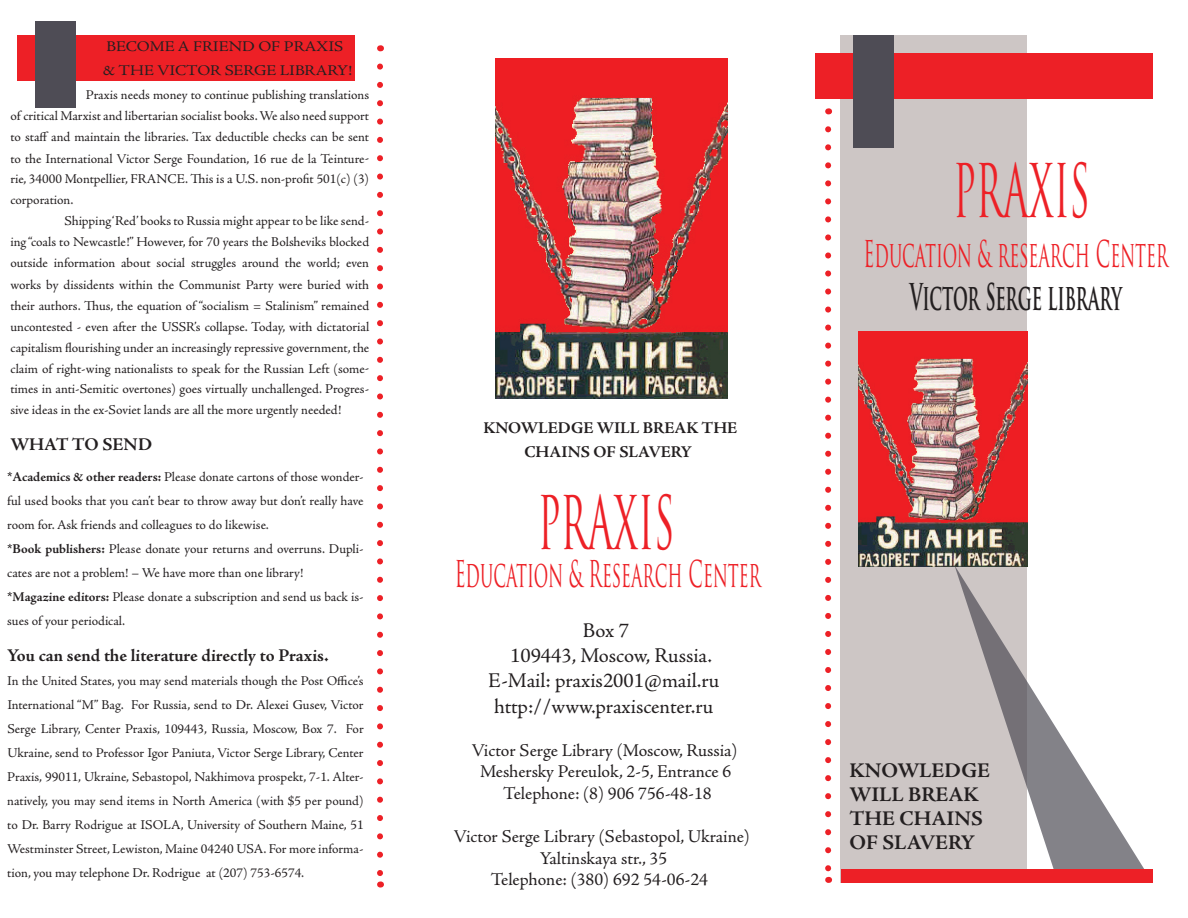
<style>
.page{position:relative;width:1188px;height:918px;background:#fff}
.page>*{position:absolute;margin:0;border:0;box-sizing:border-box;transform-origin:0 0}
.t1{font:72px "Trajan Pro";color:#ed2026;scale:.5 1}
.t2{font:36px "Trajan Pro";color:#ed2026;scale:.5 1}
.t3{font:700 36px "Trajan Pro";letter-spacing:-.01em;color:#231f20;scale:.5 1}
.t4{font:21px "Adobe Jenson Pro";color:#231f20}
.t5{font:700 21px/24px "Adobe Jenson Pro";color:#231f20}
.t6{font:18px/21.6px "Adobe Jenson Pro";letter-spacing:-.005em;color:#231f20;text-align:center}
.t7{font:700 18px "Adobe Jenson Pro";letter-spacing:-.005em;color:#231f20}
.t8{font:700 16.5px/24px "Adobe Jenson Pro";color:#231f20;text-align:center}
.t9{font:14.85px/24px "Adobe Jenson Pro";letter-spacing:-.005em;color:#231f20;scale:1.11 1}
.t10{font:13.5px/21px "Adobe Jenson Pro";letter-spacing:-.005em;color:#231f20;text-align:justify}
.s1{font-weight:700}
</style>
<div class="page">
<div style="left:841px;top:35px;width:186px;height:848px;background:#cdc6c5"></div>
<div style="left:815px;top:53px;width:338px;height:45px;background:#ed2026"></div>
<svg style="left:825px;top:129px;width:6px;height:742px"></svg>
<svg style="left:377px;top:66px;width:6px;height:809px"></svg>
<div style="left:17px;top:35px;width:338px;height:46px;background:#ed2026"></div>
<svg style="left:955px;top:565px;width:189px;height:304px"></svg>
<img style="left:495px;top:58px;width:233px;height:341px">
<img style="left:859px;top:331px;width:168px;height:236px">
<div style="left:854px;top:35px;width:40px;height:113px;background:#4e4c55"></div>
<div style="left:35px;top:22px;width:41px;height:86px;background:#4e4c55"></div>
<div style="left:842px;top:869px;width:311px;height:14px;background:#ed2026"></div>
<p class="t9" style="left:103px;top:35px;width:226px">BECOME A FRIEND OF PRAXIS &amp; THE VICTOR SERGE LIBRARY!</p>
<p class="t10" style="left:10px;top:85px;width:360px;text-indent:76px">Praxis needs money to continue publishing translations of critical Marxist and libertarian socialist books.We also need support to staff and maintain the libraries. Tax deductible checks can be sent to the International Victor Serge Foundation, 16 rue de la Teinture&shy;rie, 34000 Montpellier, FRANCE. This is a U.S. non-profit 501(c) (3) corporation.</p>
<p class="t10" style="left:10px;top:211px;width:360px;text-indent:54px">Shipping‘Red’ books to Russia might appear to be like send&shy;ing “coals to Newcastle!” However, for 70 years the Bolsheviks blocked outside information about social struggles around the world; even works by dissidents within the Communist Party were buried with their authors. Thus, the equation of “socialism = Stalinism” remained uncontested - even after the USSR’s collapse. Today, with dictatorial capitalism flourishing under an increasingly repressive government, the claim of right-wing nationalists to speak for the Russian Left (some&shy;times in anti-Semitic overtones) goes virtually unchallenged. Progres&shy;sive ideas in the ex-Soviet lands are all the more urgently needed!</p>
<h3 class="t7" style="left:10px;top:435px;width:143px">WHAT TO SEND</h3>
<p class="t10" style="left:7px;top:465px;width:358px;line-height:24px;text-align:left"><span class="s1">*Academics &amp; other readers:</span> Please donate cartons of those wonder&shy;ful used books that you can’t bear to throw away but don’t really have room for. Ask friends and colleagues to do likewise.<br><span class="s1">*Book publishers:</span> Please donate your returns and overruns. Dupli&shy;cates are not a problem! – We have more than one library! <span class="s1">*Magazine editors:</span> Please donate a subscription and send us back is&shy;sues of your periodical.</p>
<h3 class="t7" style="left:7px;top:645px;width:323px">You can send the literature directly to Praxis.</h3>
<p class="t10" style="left:7px;top:669px;width:358px;line-height:24px">In the United States, you may send materials though the Post Office’s International “M” Bag. For Russia, send to Dr. Alexei Gusev, Victor Serge Library, Center Praxis, 109443, Russia, Moscow, Box 7. For Ukraine, send to Professor Igor Paniuta, Victor Serge Library, Center Praxis, 99011, Ukraine, Sebastopol, Nakhimova prospekt, 7-1. Alter&shy;natively, you may send items in North America (with $5 per pound) to Dr. Barry Rodrigue at ISOLA, University of Southern Maine, 51<br>Westminster Street, Lewiston, Maine 04240 USA. For more informa&shy;tion, you may telephone Dr. Rodrigue at (207) 753-6574.</p>
<p class="t8" style="left:483px;top:416px;width:256px">KNOWLEDGE WILL BREAK THE<br>CHAINS OF SLAVERY</p>
<h1 class="t1" style="left:538px;top:478px;width:275px">PRAXIS</h1>
<h2 class="t2" style="left:455px;top:551px;width:614px">Education &amp; Research Center</h2>
<h3 class="t4" style="left:583px;top:618px;width:48px">Box 7</h3>
<h3 class="t4" style="left:510px;top:644px;width:204px">109443, Moscow, Russia.</h3>
<h3 class="t4" style="left:488px;top:669px;width:233px">E-Mail: praxis2001@mail.ru</h3>
<h3 class="t4" style="left:494px;top:694px;width:221px">http://www.praxiscenter.ru</h3>
<h3 class="t6" style="left:471px;top:740px;width:268px">Victor Serge Library (Moscow, Russia)<br>Meshersky Pereulok, 2-5, Entrance 6<br>Telephone: (8) 906 756-48-18</h3>
<h3 class="t6" style="left:454px;top:826px;width:298px">Victor Serge Library (Sebastopol, Ukraine)<br>Yaltinskaya str., 35<br>Telephone: (380) 692 54-06-24</h3>
<h1 class="t1" style="left:953px;top:145px;width:275px">PRAXIS</h1>
<h2 class="t2" style="left:863px;top:231px;width:611px">Education &amp; research Center</h2>
<h2 class="t3" style="left:910px;top:275px;width:426px">Victor Serge library</h2>
<h3 class="t5" style="left:850px;top:758px;width:142px">KNOWLEDGE<br>WILL BREAK<br>THE CHAINS<br>OF SLAVERY</h3>
</div>
